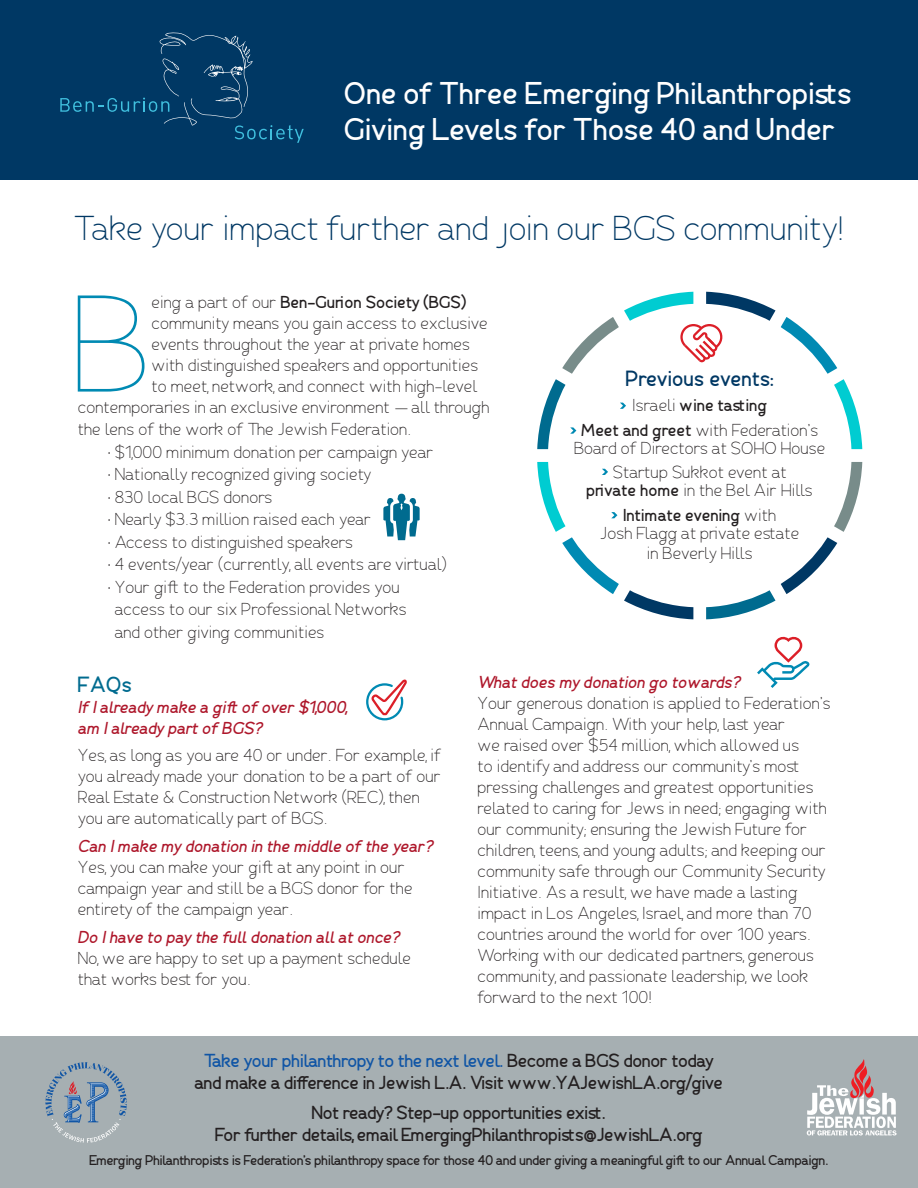
<style>
.page{position:relative;width:918px;height:1188px;background:#fff}
.page>*{position:absolute;margin:0;border:0;box-sizing:border-box;transform-origin:0 0}
.t1{font:200 131.1px "Fibon Sans";color:#008ab3}
.t2{font:300 33px "Fibon Sans";letter-spacing:-.01em;color:#003864}
.t3{font:700 30.15px "Fibon Sans";letter-spacing:-.005em;color:#fff}
.t4{font:700 21px "Fibon Sans";color:#003864}
.t5{font:700 21px "Fibon Sans";color:#006b8f}
.t6{font:700 18px "Fibon Sans";letter-spacing:-.02em;color:#231f20}
.t7{font:700 18px "Fibon Sans";letter-spacing:-.02em;color:#1055a5}
.t8{font:300 16.5px/21px "Fibon Sans";color:#231f20}
.t9{font:italic 700 16.5px/21px "Fibon Sans";color:#ae172b}
.t10{font:700 16.5px "Fibon Sans";color:#231f20}
.t11{font:700 13.5px "Fibon Sans";letter-spacing:-.02em;color:#231f20}
.s1{font-weight:300}
.s2{font-weight:700}
.s3{color:#231f20}
</style>
<div class="page">
<div style="left:0;top:0;width:918px;height:179px;background:#003864"></div>
<div style="left:0;top:1037px;width:918px;height:151px;background:#a6afb2"></div>
<svg style="left:60px;top:32px;width:244px;height:111px"></svg>
<svg style="left:706px;top:462px;width:156px;height:157px"></svg>
<div style="left:548px;top:304px;width:304px;height:303px;background:#fff;border-radius:50%"></div>
<svg style="left:757px;top:636px;width:52px;height:52px"></svg>
<svg style="left:366px;top:680px;width:41px;height:40px"></svg>
<svg style="left:537px;top:462px;width:156px;height:157px"></svg>
<svg style="left:537px;top:292px;width:325px;height:157px"></svg>
<svg style="left:807px;top:1059px;width:90px;height:77px"></svg>
<svg style="left:383px;top:494px;width:37px;height:46px"></svg>
<svg style="left:45px;top:1062px;width:82px;height:81px"></svg>
<p class="t3" style="left:344px;top:71px;width:510px">One of Three Emerging Philanthropists</p>
<p class="t3" style="left:344px;top:107px;width:493px">Giving Levels for Those 40 and Under</p>
<p class="t2" style="left:74px;top:206px;width:772px">Take your impact further and join our BGS community!</p>
<p class="t1" style="left:71px;top:261px;width:82px">B</p>
<p class="t10" style="left:152px;top:290px;width:316px"><span class="s1">eing a part of our</span> Ben-Gurion Society (BGS)</p>
<p class="t8" style="left:152px;top:313px;width:338px">community means you gain access to exclusive</p>
<p class="t8" style="left:152px;top:334px;width:320px">events throughout the year at private homes</p>
<p class="t8" style="left:152px;top:355px;width:328px">with distinguished speakers and opportunities</p>
<p class="t8" style="left:152px;top:376px;width:327px">to meet, network, and connect with high-level</p>
<p class="t8" style="left:78px;top:397px;width:413px">contemporaries in an exclusive environment — all through</p>
<p class="t8" style="left:78px;top:419px;width:335px">the lens of the work of The Jewish Federation.</p>
<p class="t8" style="left:108px;top:442px;width:328px">• $1,000 minimum donation per campaign year</p>
<p class="t8" style="left:108px;top:464px;width:265px">• Nationally recognized giving society</p>
<p class="t8" style="left:108px;top:487px;width:166px">• 830 local BGS donors</p>
<p class="t8" style="left:108px;top:509px;width:265px">• Nearly $3.3 million raised each year</p>
<p class="t8" style="left:108px;top:532px;width:247px">• Access to distinguished speakers</p>
<p class="t8" style="left:108px;top:554px;width:341px">• 4 events/year (currently, all events are virtual)</p>
<p class="t8" style="left:115px;top:576px;width:293px;line-height:22.5px;text-indent:-7px">• Your gift to the Federation provides you access to our six Professional Networks and other giving communities</p>
<p class="t4" style="left:626px;top:364px;width:149px">Previous events:</p>
<p class="t10" style="left:632px;top:393px;width:136px"><span class="s1">Israeli</span> wine tasting</p>
<p class="t8" style="left:574px;top:421px;width:253px;line-height:18px;text-align:center"><span class="s2">Meet and greet</span> with Federation’s<br>Board of Directors at SOHO House</p>
<p class="t8" style="left:587px;top:464px;width:228px;line-height:18px;text-align:center">Startup Sukkot event at <span class="s2">private home</span> in the Bel Air Hills</p>
<p class="t8" style="left:600px;top:507px;width:201px;line-height:18px;text-align:center"><span class="s2">Intimate evening</span> with<br>Josh Flagg at private estate</p>
<p class="t8" style="left:647px;top:543px;width:107px">in Beverly Hills</p>
<p class="t5" style="left:78px;top:669px;width:56px">FAQs</p>
<p class="t9" style="left:78px;top:696px;width:274px">IfIalready make a gift ofover$1,000, am Ialready partofBGS?</p>
<p class="t8" style="left:78px;top:746px;width:365px">Yes, as long as you are 40 or under. For example, if you already made your donation to be a part of our Real Estate &amp; Construction Network (REC), then you are automatically part of BGS.</p>
<p class="t9" style="left:78px;top:835px;width:361px">Can Imake my donation in the middle ofthe year?</p>
<p class="t8" style="left:78px;top:857px;width:336px">Yes, you can make your gift at any point in our campaign year and still be a BGS donor for the entirety of the campaign year.</p>
<p class="t9" style="left:78px;top:926px;width:328px">Do Ihave to pay the fulldonation allatonce?</p>
<p class="t8" style="left:78px;top:948px;width:335px">No, we are happy to set up a payment schedule that works best for you.</p>
<p class="t9" style="left:477px;top:672px;width:269px">Whatdoes my donation go towards?</p>
<p class="t8" style="left:477px;top:693px;width:355px">Your generous donation is applied to Federation’s Annual Campaign. With your help, last year<br>we raised over $54 million, which allowed us<br>to identify and address our community’s most pressing challenges and greatest opportunities related to caring for Jews in need; engaging with our community; ensuring the Jewish Future for children, teens, and young adults; and keeping our community safe through our Community Security Initiative. As a result, we have made a lasting impact in Los Angeles, Israel, and more than 70 countries around the world for over 100 years.<br>Working with our dedicated partners, generous community, and passionate leadership, we look forward to the next 100!</p>
<p class="t7" style="left:204px;top:1048px;width:511px">Take your philanthropy to the next level. <span class="s3">Become a BGS donor today</span></p>
<p class="t6" style="left:195px;top:1070px;width:530px">and make a difference in Jewish L.A. Visit www.YAJewishLA.org/give</p>
<p class="t6" style="left:312px;top:1100px;width:296px">Not ready? Step-up opportunities exist.</p>
<p class="t6" style="left:215px;top:1122px;width:489px">For further details, email EmergingPhilanthropists@JewishLA.org</p>
<p class="t11" style="left:89px;top:1151px;width:741px">Emerging Philanthropists is Federation’s philanthropy space for those 40 and under giving a meaningful gift to our Annual Campaign.</p>
</div>
